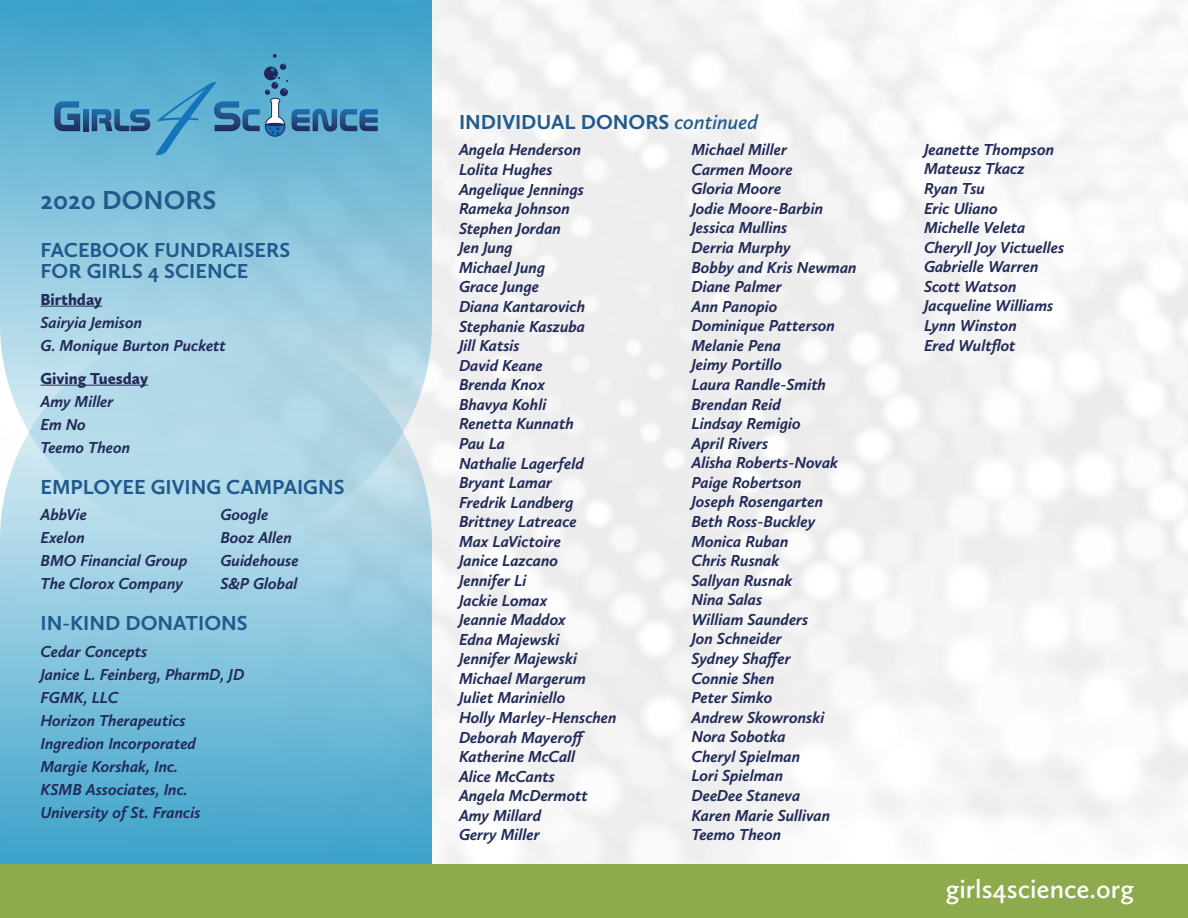
<style>
.page{position:relative;width:1188px;height:918px;background:#fff}
.page>*{position:absolute;margin:0;border:0;box-sizing:border-box;transform-origin:0 0}
.t1{font:600 27px "Calluna Sans";color:#fff}
.t2{font:700 27px "Calluna Sans";color:#205a8c}
.t3{font:700 21px/21px "Calluna Sans";color:#205a8c}
.t4{font:italic 700 16.5px/19.5px "Calluna Sans";color:#232b59}
.t5{font:900 16.5px "Calluna Sans";color:#232b59}
.s1{font-weight:600;font-style:italic}
</style>
<div class="page">
<div style="left:0;top:864px;width:1188px;height:54px;background:#8dab4d"></div>
<svg style="left:0;top:0;width:432px;height:324px;background:#76bcd7"></svg>
<svg style="left:54px;top:101px;width:26px;height:30px"></svg>
<svg style="left:83px;top:109px;width:6px;height:22px"></svg>
<svg style="left:92px;top:109px;width:58px;height:22px"></svg>
<svg style="left:273px;top:54px;width:4px;height:4px"></svg>
<svg style="left:156px;top:64px;width:222px;height:91px;background:#56a2c7"></svg>
<svg style="left:0;top:324px;width:432px;height:540px;background:#8fc8df"></svg>
<hr style="left:40px;top:306px;width:62px;height:1px;background:#232b59">
<hr style="left:40px;top:385px;width:108px;height:1px;background:#232b59">
<h1 class="t2" style="left:40px;top:183px;width:177px">2020 DONORS</h1>
<p class="t3" style="left:40px;top:239px;width:251px">FACEBOOK FUNDRAISERS<br>FOR GIRLS 4 SCIENCE</p>
<p class="t5" style="left:40px;top:289px;width:63px">Birthday</p>
<p class="t4" style="left:40px;top:310px;width:187px;line-height:23px">Sairyia Jemison<br>G. Monique Burton Puckett</p>
<p class="t5" style="left:40px;top:368px;width:109px">Giving Tuesday</p>
<p class="t4" style="left:40px;top:389px;width:91px;line-height:23px">Amy Miller<br>Em No<br>Teemo Theon</p>
<p class="t3" style="left:40px;top:476px;width:306px">EMPLOYEE GIVING CAMPAIGNS</p>
<p class="t4" style="left:40px;top:503px;width:148px;line-height:23px">AbbVie<br>Exelon<br>BMO Financial Group<br>The Clorox Company</p>
<p class="t4" style="left:220px;top:503px;width:80px;line-height:23px">Google<br>Booz Allen<br>Guidehouse<br>S&amp;P Global</p>
<p class="t3" style="left:40px;top:612px;width:209px">IN-KIND DONATIONS</p>
<p class="t4" style="left:40px;top:639px;width:206px;line-height:23px">Cedar Concepts<br>Janice L. Feinberg, PharmD, JD<br>FGMK, LLC<br>Horizon Therapeutics<br>Ingredion Incorporated<br>Margie Korshak, Inc.<br>KSMB Associates, Inc.<br>University of St. Francis</p>
<p class="t3" style="left:459px;top:111px;width:301px">INDIVIDUAL DONORS <span class="s1">continued</span></p>
<p class="t4" style="left:459px;top:140px;width:159px">Angela Henderson<br>Lolita Hughes<br>Angelique Jennings<br>Rameka Johnson<br>Stephen Jordan<br>Jen Jung<br>Michael Jung<br>Grace Junge<br>Diana Kantarovich<br>Stephanie Kaszuba<br>Jill Katsis<br>David Keane<br>Brenda Knox<br>Bhavya Kohli<br>Renetta Kunnath<br>Pau La<br>Nathalie Lagerfeld<br>Bryant Lamar<br>Fredrik Landberg<br>Brittney Latreace<br>Max LaVictoire<br>Janice Lazcano<br>Jennifer Li<br>Jackie Lomax<br>Jeannie Maddox<br>Edna Majewski<br>Jennifer Majewski<br>Michael Margerum<br>Juliet Mariniello<br>Holly Marley-Henschen<br>Deborah Mayeroff<br>Katherine McCall<br>Alice McCants<br>Angela McDermott<br>Amy Millard<br>Gerry Miller</p>
<p class="t4" style="left:692px;top:140px;width:167px">Michael Miller<br>Carmen Moore<br>Gloria Moore<br>Jodie Moore-Barbin<br>Jessica Mullins<br>Derria Murphy<br>Bobby and Kris Newman<br>Diane Palmer<br>Ann Panopio<br>Dominique Patterson<br>Melanie Pena<br>Jeimy Portillo<br>Laura Randle-Smith<br>Brendan Reid<br>Lindsay Remigio<br>April Rivers<br>Alisha Roberts-Novak<br>Paige Robertson<br>Joseph Rosengarten<br>Beth Ross-Buckley<br>Monica Ruban<br>Chris Rusnak<br>Sallyan Rusnak<br>Nina Salas<br>William Saunders<br>Jon Schneider<br>Sydney Shaffer<br>Connie Shen<br>Peter Simko<br>Andrew Skowronski<br>Nora Sobotka<br>Cheryl Spielman<br>Lori Spielman<br>DeeDee Staneva<br>Karen Marie Sullivan<br>Teemo Theon</p>
<p class="t4" style="left:924px;top:139px;width:142px">Jeanette Thompson<br>Mateusz Tkacz<br>Ryan Tsu<br>Eric Uliano<br>Michelle Veleta<br>Cheryll Joy Victuelles<br>Gabrielle Warren<br>Scott Watson<br>Jacqueline Williams<br>Lynn Winston<br>Ered Wultflot</p>
<h1 class="t1" style="left:946px;top:873px;width:190px">girls4science.org</h1>
</div>
